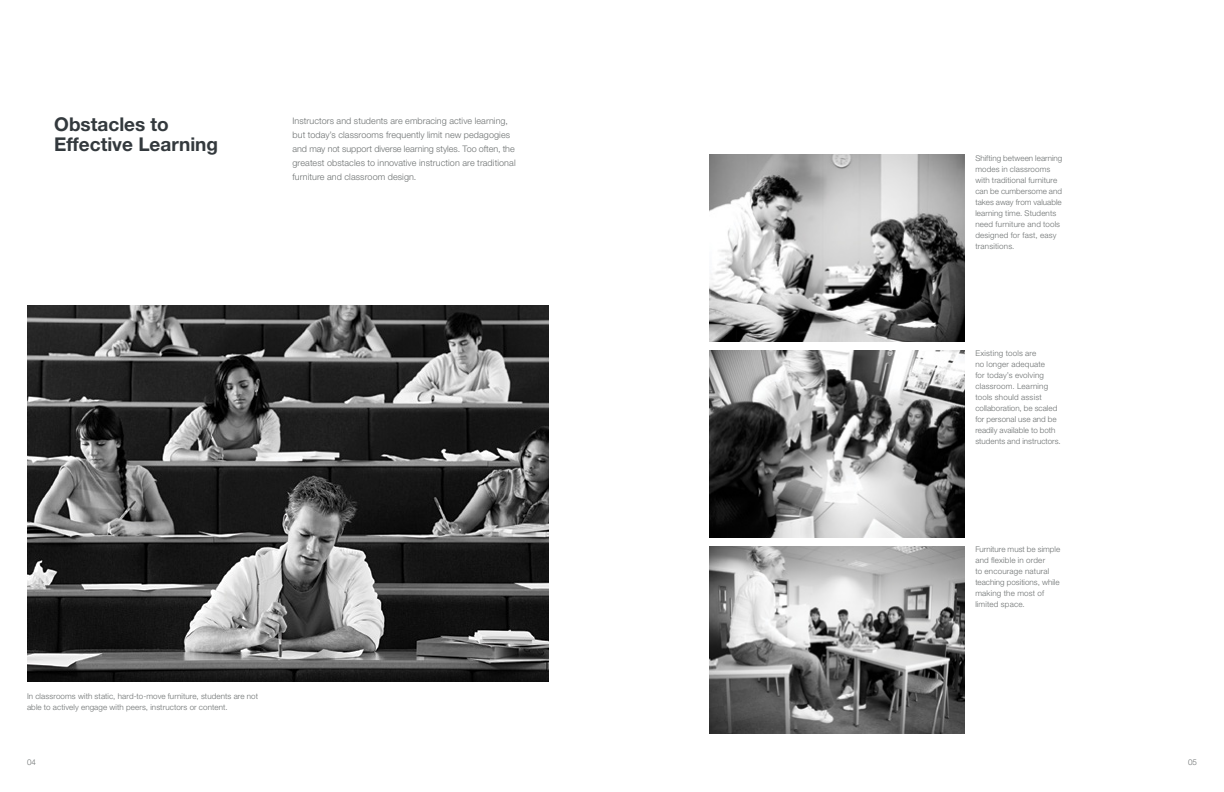
<style>
.page{position:relative;width:1224px;height:792px;background:#fff}
.page>*{position:absolute;margin:0;border:0;box-sizing:border-box;transform-origin:0 0}
.t1{font:700 19px/20px "Helvetica Neue LT Pro";color:#33393d}
.t2{font:300 9px/14px "Helvetica Neue LT Pro";letter-spacing:.01em;color:#6c7070}
.t3{font:300 8px/11px "Helvetica Neue LT Pro";letter-spacing:.015em;color:#6c7070}
</style>
<div class="page">
<img style="left:710px;top:351px;width:255px;height:186px">
<img style="left:27px;top:305px;width:522px;height:377px">
<img style="left:710px;top:547px;width:255px;height:186px">
<img style="left:710px;top:155px;width:255px;height:187px">
<h1 class="t1" style="left:54px;top:114px;width:165px">Obstacles to<br>Effective Learning</h1>
<p class="t2" style="left:292px;top:113px;width:225px">Instructors and students are embracing active learning, but today’s classrooms frequently limit new pedagogies and may not support diverse learning styles. Too often, the greatest obstacles to innovative instruction are traditional furniture and classroom design.</p>
<p class="t3" style="left:27px;top:691px;width:233px">In classrooms with static, hard-to-move furniture, students are not able to actively engage with peers, instructors or content.</p>
<p class="t3" style="left:975px;top:152px;width:89px">Shifting between learning modes in classrooms with traditional furniture can be cumbersome and takes away from valuable learning time. Students need furniture and tools designed for fast, easy transitions.</p>
<p class="t3" style="left:975px;top:348px;width:87px">Existing tools are<br>no longer adequate<br>for today’s evolving classroom. Learning tools should assist collaboration, be scaled for personal use and be readily available to both students and instructors.</p>
<p class="t3" style="left:975px;top:544px;width:86px">Furniture must be simple and flexible in order<br>to encourage natural teaching positions, while making the most of limited space.</p>
<p class="t3" style="left:27px;top:756px;width:10px">04</p>
<p class="t3" style="left:1188px;top:756px;width:10px">05</p>
</div>
